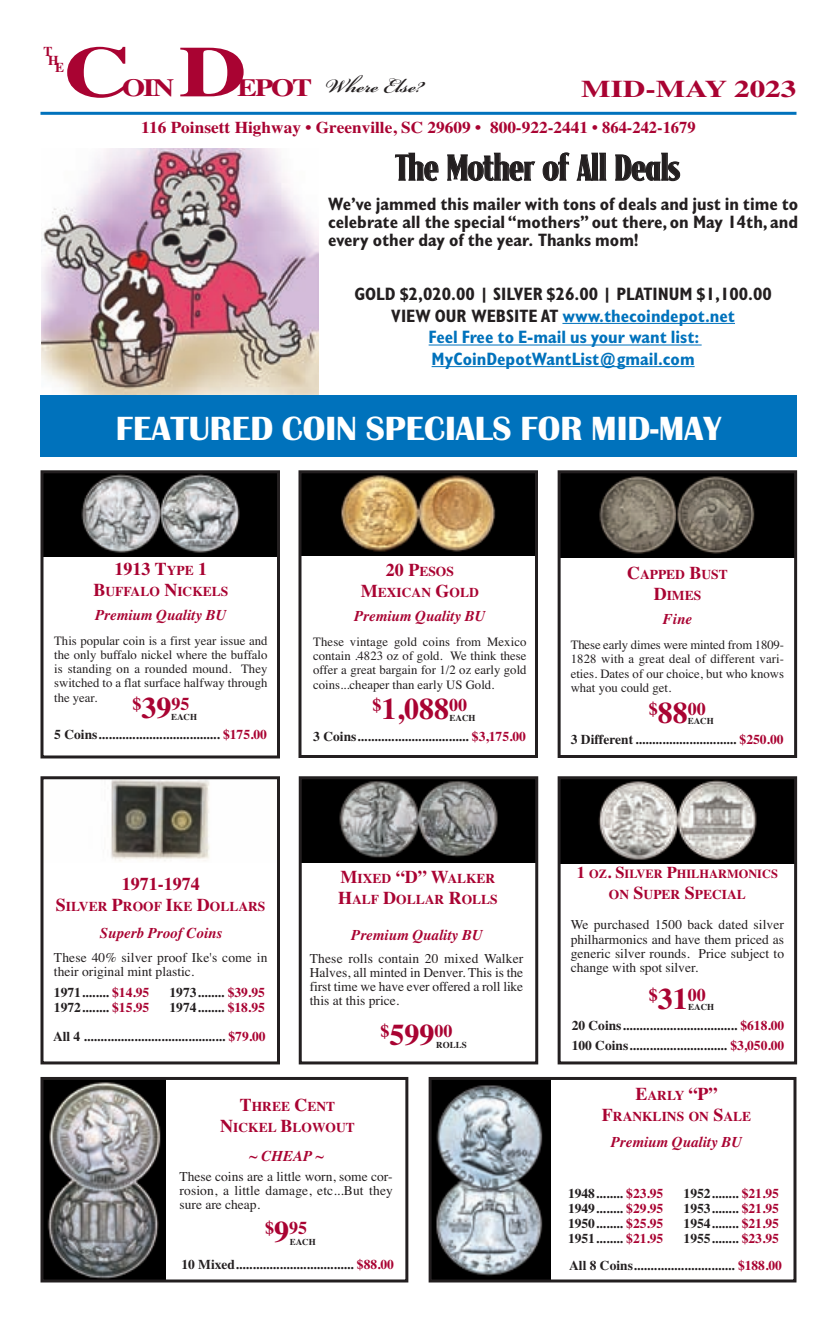
<style>
.page{position:relative;width:837px;height:1323px;background:#fff}
.page>*{position:absolute;margin:0;border:0;box-sizing:border-box;transform-origin:0 0}
.t1{font:700 72px "Times";color:#a90332;scale:1.3 1}
.t2{font:36px "LHF Signmaker";letter-spacing:-.005em;color:#231f20}
.t3{font:33px "Scotsdale";color:#fff}
.t4{font:700 30px "Bickham Script Std";color:#231f20}
.t5{font:700 30px "Times";color:#a90332}
.t6{font:700 24.75px "Times";letter-spacing:-.065em;color:#a90332;scale:1.2 1}
.t7{font:700 24px "Times";color:#a90332;scale:1.3 1}
.t8{font:700 condensed 18px/21.6px "Gill Sans";color:#0072bc;text-align:center}
.t9{font:700 condensed 18px/18px "Gill Sans";color:#231f20;text-align:justify}
.t10{font:700 18px "Times";color:#a90332}
.t11{font:700 16.5px "Times";color:#a90332;scale:1.05 1}
.t12{font:italic 700 15px "Times";color:#a90332}
.t13{font:700 13.5px/15px "Times";color:#231f20}
.t14{font:13.5px/14.2px "Times";color:#231f20;text-align:justify}
.t15{font:700 13.5px/21px "Times";color:#a90332;text-align:center}
.t16{font:12.75px/14.2px "Times";color:#231f20;text-align:justify}
.t17{font:700 12.3px "Times";color:#a90332}
.t18{font:700 9px "Times";color:#231f20}
.s1{color:#231f20}
.s2{font-size:13.5px}
.s3{font-size:18px}
.s4{font-size:30px}
.s5{color:#a90332}
.s6{font-size:16.5px}
</style>
<div class="page">
<img style="left:44px;top:1081px;width:122px;height:197px">
<div style="left:40px;top:1077px;width:368px;height:205px;border:3px solid #231f20"></div>
<hr style="left:40px;top:112px;width:756px;height:3px;background:#0072bc">
<hr style="left:562px;top:323px;width:173px;height:1px;background:#0072bc">
<hr style="left:429px;top:345px;width:273px;height:1px;background:#0072bc">
<hr style="left:432px;top:366px;width:263px;height:1px;background:#0072bc">
<img style="left:41px;top:148px;width:277px;height:247px">
<div style="left:40px;top:395px;width:757px;height:62px;background:#0072bc"></div>
<img style="left:44px;top:474px;width:232px;height:82px">
<div style="left:40px;top:470px;width:240px;height:288px;border:3px solid #231f20"></div>
<img style="left:302px;top:474px;width:232px;height:82px">
<div style="left:298px;top:470px;width:240px;height:288px;border:3px solid #231f20"></div>
<img style="left:433px;top:1081px;width:118px;height:197px">
<div style="left:429px;top:1077px;width:367px;height:205px;border:3px solid #231f20"></div>
<img style="left:303px;top:780px;width:231px;height:83px">
<div style="left:299px;top:776px;width:239px;height:288px;border:3px solid #231f20"></div>
<img style="left:562px;top:474px;width:231px;height:83px">
<div style="left:558px;top:470px;width:239px;height:288px;border:3px solid #231f20"></div>
<img style="left:562px;top:780px;width:231px;height:84px">
<div style="left:558px;top:776px;width:239px;height:288px;border:3px solid #231f20"></div>
<img style="left:111px;top:780px;width:99px;height:81px">
<div style="left:40px;top:776px;width:240px;height:288px;border:3px solid #231f20"></div>
<p class="t15" style="left:44px;top:40px;width:11px">T</p>
<p class="t15" style="left:48px;top:49px;width:12px">H</p>
<p class="t15" style="left:55px;top:57px;width:11px">E</p>
<h1 class="t1" style="left:64px;top:29px;width:53px">C</h1>
<h1 class="t1" style="left:179px;top:29px;width:53px">D</h1>
<h3 class="t6" style="left:122px;top:73px;width:45px">OIN</h3>
<h3 class="t6" style="left:237px;top:73px;width:64px">EPOT</h3>
<h3 class="t4" style="left:325px;top:64px;width:100px">Where Else?</h3>
<h3 class="t7" style="left:581px;top:74px;width:167px">MID-MAY 2023</h3>
<p class="t11" style="left:141px;top:118px;width:529px">116 Poinsett Highway • Greenville, SC 29609 • 800-922-2441 • 864-242-1679</p>
<h2 class="t2" style="left:395px;top:156px;width:286px">The Mother of All Deals</h2>
<h3 class="t9" style="left:328px;top:195px;width:472px">We’ve jammed this mailer with tons of deals and just in time to celebrate all the special “mothers” out there, on May 14th, and every other day of the year. Thanks mom!</h3>
<h3 class="t8" style="left:354px;top:283px;width:419px"><span class="s1">GOLD $2,020.00 | SILVER $26.00 | PLATINUM $1,100.00<br>VIEW OUR WEBSITE AT</span> www.thecoindepot.net<br>Feel Free to E-mail us your want list:<br>MyCoinDepotWantList@gmail.com</h3>
<h3 class="t3" style="left:116px;top:411px;width:607px">FEATURED COIN SPECIALS FOR MID-MAY</h3>
<h3 class="t10" style="left:115px;top:558px;width:94px">1913 T<span class="s2">YPE</span> 1</h3>
<p class="t15" style="left:93px;top:581px;width:137px"><span class="s3">B</span>UFFALO <span class="s3">N</span>ICKELS</p>
<p class="t12" style="left:95px;top:606px;width:133px">Premium Quality BU</p>
<p class="t16" style="left:54px;top:633px;width:215px">This popular coin is a first year issue and the only buffalo nickel where the buffalo is standing on a rounded mound. They switched to a flat surface halfway through the year.</p>
<h3 class="t10" style="left:132px;top:693px;width:58px">$<span class="s4">39</span>95</h3>
<p class="t18" style="left:171px;top:711px;width:28px">EACH</p>
<p class="t13" style="left:54px;top:727px;width:214px">5 Coins.................................... <span class="s5">$175.00</span></p>
<p class="t15" style="left:361px;top:561px;width:119px"><span class="s3">20 P</span>ESOS<br><span class="s3">M</span>EXICAN <span class="s3">G</span>OLD</p>
<p class="t12" style="left:354px;top:607px;width:133px">Premium Quality BU</p>
<p class="t16" style="left:313px;top:634px;width:215px">These vintage gold coins from Mexico contain .4823 oz of gold. We think these offer a great bargain for 1/2 oz early gold coins...cheaper than early US Gold.</p>
<h3 class="t5" style="left:373px;top:691px;width:96px"><sup>$</sup>1,088<sup>00</sup></h3>
<p class="t18" style="left:450px;top:712px;width:28px">EACH</p>
<p class="t13" style="left:313px;top:728px;width:214px">3 Coins................................. <span class="s5">$3,175.00</span></p>
<p class="t15" style="left:627px;top:564px;width:102px"><span class="s3">C</span>APPED <span class="s3">B</span>UST<br><span class="s3">D</span>IMES</p>
<p class="t12" style="left:663px;top:610px;width:31px">Fine</p>
<p class="t16" style="left:571px;top:638px;width:215px">These early dimes were minted from 1809- 1828 with a great deal of different vari&shy;eties. Dates of our choice, but who knows what you could get.</p>
<h3 class="t10" style="left:649px;top:698px;width:58px">$<span class="s4">88</span>00</h3>
<p class="t18" style="left:688px;top:716px;width:28px">EACH</p>
<p class="t13" style="left:571px;top:732px;width:214px">3 Different .............................. <span class="s5">$250.00</span></p>
<p class="t17" style="left:577px;top:867px;width:203px"><span class="s6">1</span> OZ<span class="s6">. S</span>ILVER <span class="s6">P</span>HILHARMONICS</p>
<p class="t15" style="left:609px;top:884px;width:139px">ON <span class="s3">S</span>UPER <span class="s3">S</span>PECIAL</p>
<p class="t15" style="left:338px;top:868px;width:161px;text-align:left"><span class="s3">M</span>IXED <span class="s3">“D” W</span>ALKER<br><span class="s3">H</span>ALF <span class="s3">D</span>OLLAR <span class="s3">R</span>OLLS</p>
<h3 class="t10" style="left:122px;top:873px;width:79px">1971-1974</h3>
<p class="t15" style="left:56px;top:896px;width:211px"><span class="s3">S</span>ILVER <span class="s3">P</span>ROOF <span class="s3">I</span>KE <span class="s3">D</span>OLLARS</p>
<p class="t12" style="left:100px;top:925px;width:124px">Superb Proof Coins</p>
<p class="t14" style="left:571px;top:918px;width:215px">We purchased 1500 back dated silver philharmonics and have them priced as generic silver rounds. Price subject to change with spot silver.</p>
<p class="t12" style="left:351px;top:926px;width:133px">Premium Quality BU</p>
<p class="t14" style="left:54px;top:950px;width:215px">These 40% silver proof Ike's come in their original mint plastic.</p>
<p class="t14" style="left:310px;top:951px;width:215px">These rolls contain 20 mixed Walker Halves, all minted in Denver. This is the first time we have ever offered a roll like this at this price.</p>
<h3 class="t10" style="left:381px;top:1020px;width:74px">$<span class="s4">599</span>00</h3>
<p class="t13" style="left:54px;top:985px;width:97px">1971........ <span class="s5">$14.95<br></span>1972........ <span class="s5">$15.95</span></p>
<p class="t13" style="left:170px;top:985px;width:97px">1973........ <span class="s5">$39.95<br></span>1974........ <span class="s5">$18.95</span></p>
<p class="t13" style="left:53px;top:1028px;width:214px">All 4 .......................................... <span class="s5">$79.00</span></p>
<h3 class="t10" style="left:649px;top:984px;width:58px">$<span class="s4">31</span>00</h3>
<p class="t13" style="left:572px;top:1016px;width:214px;line-height:19.5px">20 Coins.................................. <span class="s5">$618.00<br></span>100 Coins............................. <span class="s5">$3,050.00</span></p>
<p class="t18" style="left:688px;top:1001px;width:28px">EACH</p>
<p class="t18" style="left:436px;top:1040px;width:32px">ROLLS</p>
<p class="t15" style="left:220px;top:1095px;width:136px"><span class="s3">T</span>HREE <span class="s3">C</span>ENT<br><span class="s3">N</span>ICKEL <span class="s3">B</span>LOWOUT</p>
<p class="t12" style="left:249px;top:1147px;width:76px">~ CHEAP ~</p>
<p class="t14" style="left:180px;top:1169px;width:215px">These coins are a little worn, some cor&shy;rosion, a little damage, etc...But they sure are cheap.</p>
<h3 class="t10" style="left:265px;top:1218px;width:43px">$<span class="s4">9</span>95</h3>
<p class="t18" style="left:290px;top:1236px;width:28px">EACH</p>
<h3 class="t10" style="left:636px;top:1083px;width:84px">E<span class="s2">ARLY</span> “P”</h3>
<p class="t15" style="left:602px;top:1106px;width:151px"><span class="s3">F</span>RANKLINS ON <span class="s3">S</span>ALE</p>
<p class="t12" style="left:611px;top:1133px;width:133px">Premium Quality BU</p>
<p class="t13" style="left:568px;top:1186px;width:97px;text-align:justify">1948........ <span class="s5">$23.95<br></span>1949........ <span class="s5">$29.95<br></span>1950........ <span class="s5">$25.95<br></span>1951........ <span class="s5">$21.95</span></p>
<p class="t13" style="left:684px;top:1186px;width:97px;text-align:justify">1952........ <span class="s5">$21.95<br></span>1953........ <span class="s5">$21.95<br></span>1954........ <span class="s5">$21.95<br></span>1955........ <span class="s5">$23.95</span></p>
<p class="t13" style="left:181px;top:1257px;width:214px">10 Mixed................................... <span class="s5">$88.00</span></p>
<p class="t13" style="left:569px;top:1258px;width:214px">All 8 Coins .............................. <span class="s5">$188.00</span></p>
</div>
